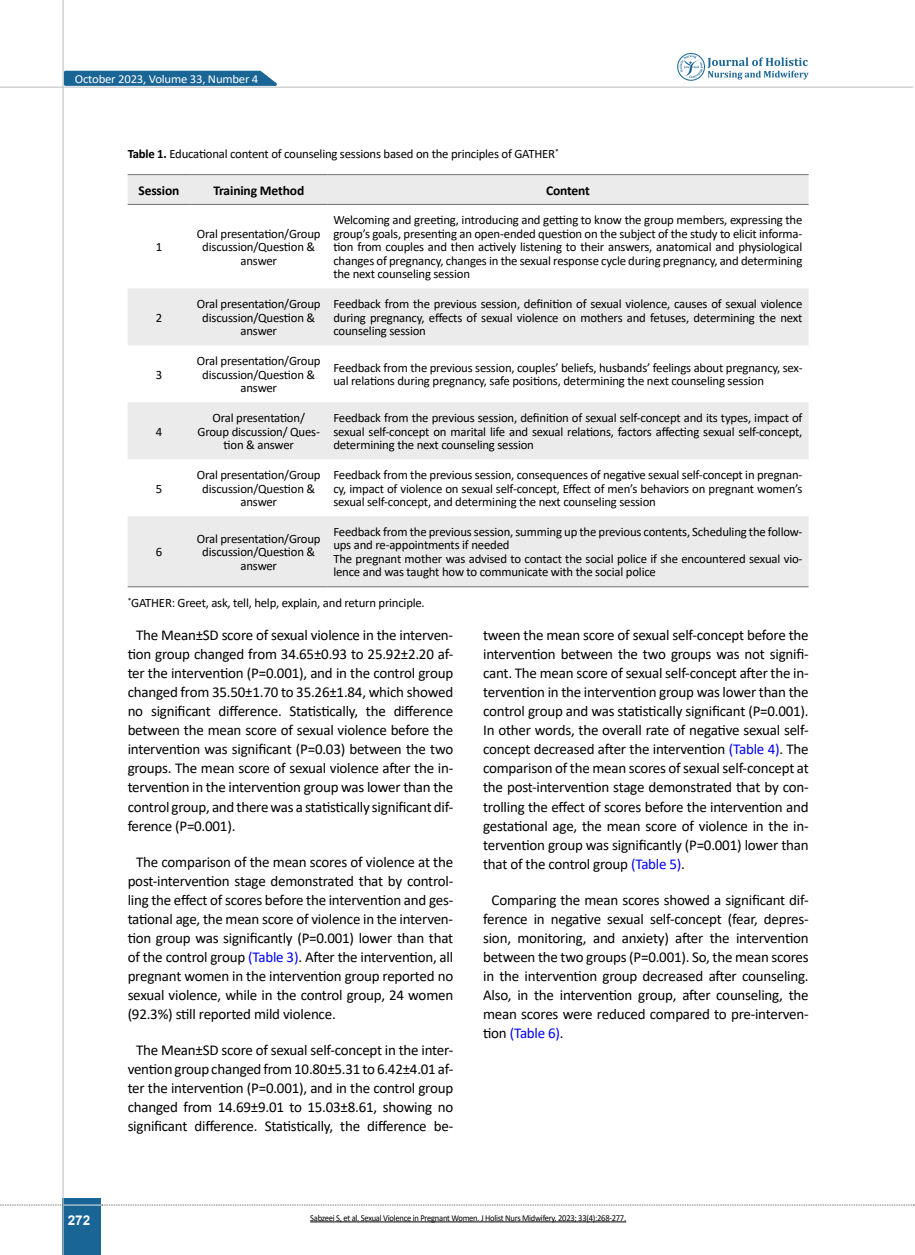
<style>
.page{position:relative;width:915px;height:1255px;background:#fff}
.page>*{position:absolute;margin:0;border:0;box-sizing:border-box;transform-origin:0 0}
.t1{font:15px/19px "Calibri";letter-spacing:-.015em;color:#000;text-align:justify}
.t2{font:700 13.5px "Calibri";letter-spacing:-.01em;color:#000}
.t3{font:700 13.5px "Arial";color:#fff}
.t4{font:12.75px/13.5px "Calibri";letter-spacing:-.015em;color:#000;text-align:center}
.t5{font:12.15px "Calibri";letter-spacing:-.015em;color:#fff;scale:1.05 1}
.t6{font:9px "Calibri";letter-spacing:-.03em;color:#000;scale:.95 1}
.s1{font-weight:700}
.s2{color:#00f}
</style>
<div class="page">
<div style="left:63px;top:1198px;width:38px;height:56px;background:#196596"></div>
<hr style="left:62px;top:0;width:2px;height:1254px;background:#c2c4c6">
<hr style="left:63px;top:1204px;width:38px;height:1px;background:#ebebec">
<svg style="left:0;top:1204px;width:63px;height:1px"></svg>
<svg style="left:102px;top:1204px;width:811px;height:1px"></svg>
<svg style="left:62px;top:69px;width:222px;height:18px;background:#4984ab"></svg>
<svg style="left:677px;top:53px;width:131px;height:28px"></svg>
<hr style="left:0;top:87px;width:913px;height:1px;background:#c2c4c6">
<svg style="left:128px;top:175px;width:680px;height:411px;fill:#ebebec"></svg>
<hr style="left:128px;top:174px;width:62px;height:1px;background:#6d6e71">
<hr style="left:190px;top:174px;width:137px;height:1px;background:#6d6e71">
<hr style="left:327px;top:174px;width:481px;height:1px;background:#6d6e71">
<hr style="left:128px;top:204px;width:62px;height:1px;background:#6d6e71">
<hr style="left:190px;top:204px;width:137px;height:1px;background:#6d6e71">
<hr style="left:327px;top:204px;width:481px;height:1px;background:#6d6e71">
<hr style="left:128px;top:586px;width:62px;height:1px;background:#6d6e71">
<hr style="left:190px;top:586px;width:137px;height:1px;background:#6d6e71">
<hr style="left:327px;top:586px;width:481px;height:1px;background:#6d6e71">
<hr style="left:310px;top:1221px;width:316px;height:1px;background:#000">
<p class="t5" style="left:75px;top:70px;width:176px">October 2023, Volume 33, Number 4</p>
<p class="t4" style="left:128px;top:147px;width:432px"><span class="s1">Table 1.</span> Educational content of counseling sessions based on the principles of GATHER<sup>*</sup></p>
<p class="t2" style="left:138px;top:180px;width:42px">Session</p>
<p class="t2" style="left:213px;top:180px;width:92px">Training Method</p>
<p class="t2" style="left:546px;top:180px;width:45px">Content</p>
<p class="t4" style="left:156px;top:240px;width:8px">1</p>
<p class="t4" style="left:156px;top:310px;width:8px">2</p>
<p class="t4" style="left:156px;top:367px;width:8px">3</p>
<p class="t4" style="left:156px;top:424px;width:8px">4</p>
<p class="t4" style="left:156px;top:481px;width:8px">5</p>
<p class="t4" style="left:197px;top:226px;width:125px">Oral presentation/Group discussion/Question &amp; answer</p>
<p class="t4" style="left:333px;top:213px;width:470px;text-align:justify">Welcoming and greeting, introducing and getting to know the group members, expressing the group’s goals, presenting an open-ended question on the subject of the study to elicit informa&shy;tion from couples and then actively listening to their answers, anatomical and physiological changes of pregnancy, changes in the sexual response cycle during pregnancy, and determining the next counseling session</p>
<p class="t4" style="left:197px;top:297px;width:125px">Oral presentation/Group discussion/Question &amp; answer</p>
<p class="t4" style="left:333px;top:297px;width:470px;text-align:justify">Feedback from the previous session, definition of sexual violence, causes of sexual violence during pregnancy, effects of sexual violence on mothers and fetuses, determining the next counseling session</p>
<p class="t4" style="left:197px;top:354px;width:125px">Oral presentation/Group discussion/Question &amp; answer</p>
<p class="t4" style="left:333px;top:360px;width:470px;text-align:left">Feedback from the previous session, couples’ beliefs, husbands’ feelings about pregnancy, sex&shy;ual relations during pregnancy, safe positions, determining the next counseling session</p>
<p class="t4" style="left:197px;top:411px;width:124px">Oral presentation/<br>Group discussion/ Ques&shy;tion &amp; answer</p>
<p class="t4" style="left:333px;top:411px;width:470px;text-align:justify">Feedback from the previous session, definition of sexual self-concept and its types, impact of sexual self-concept on marital life and sexual relations, factors affecting sexual self-concept, determining the next counseling session</p>
<p class="t4" style="left:197px;top:468px;width:125px">Oral presentation/Group discussion/Question &amp; answer</p>
<p class="t4" style="left:333px;top:468px;width:470px;text-align:justify">Feedback from the previous session, consequences of negative sexual self-concept in pregnan&shy;cy, impact of violence on sexual self-concept, Effect of men’s behaviors on pregnant women’s sexual self-concept, and determining the next counseling session</p>
<p class="t4" style="left:197px;top:531px;width:125px">Oral presentation/Group discussion/Question &amp; answer</p>
<p class="t4" style="left:333px;top:524px;width:470px;text-align:left">Feedback from the previous session, summing up the previous contents, Scheduling the follow&shy;ups and re-appointments if needed<br>The pregnant mother was advised to contact the social police if she encountered sexual vio&shy;lence and was taught how to communicate with the social police</p>
<p class="t4" style="left:128px;top:596px;width:298px"><sup>*</sup>GATHER: Greet, ask, tell, help, explain, and return principle.</p>
<p class="t4" style="left:156px;top:545px;width:8px">6</p>
<p class="t3" style="left:68px;top:1210px;width:24px">272</p>
<p class="t1" style="left:128px;top:625px;width:327px;text-indent:9px">The Mean±SD score of sexual violence in the interven&shy;tion group changed from 34.65±0.93 to 25.92±2.20 af&shy;ter the intervention (P=0.001), and in the control group changed from 35.50±1.70 to 35.26±1.84, which showed no significant difference. Statistically, the difference between the mean score of sexual violence before the intervention was significant (P=0.03) between the two groups. The mean score of sexual violence after the in&shy;tervention in the intervention group was lower than the control group, and there was a statistically significant dif&shy;ference (P=0.001).</p>
<p class="t1" style="left:128px;top:851px;width:327px;text-indent:9px">The comparison of the mean scores of violence at the post-intervention stage demonstrated that by control&shy;ling the effect of scores before the intervention and ges&shy;tational age, the mean score of violence in the interven&shy;tion group was significantly (P=0.001) lower than that of the control group <span class="s2">(Table 3)</span>. After the intervention, all pregnant women in the intervention group reported no sexual violence, while in the control group, 24 women (92.3%) still reported mild violence.</p>
<p class="t1" style="left:128px;top:1040px;width:327px;text-align:center">The Mean±SD score of sexual self-concept in the inter&shy;vention group changed from 10.80±5.31 to 6.42±4.01 af&shy;ter the intervention (P=0.001), and in the control group changed from 14.69±9.01 to 15.03±8.61, showing no significant difference. Statistically, the difference be-</p>
<p class="t1" style="left:483px;top:625px;width:327px">tween the mean score of sexual self-concept before the intervention between the two groups was not signifi&shy;cant. The mean score of sexual self-concept after the in&shy;tervention in the intervention group was lower than the control group and was statistically significant (P=0.001).<br>In other words, the overall rate of negative sexual self&shy;concept decreased after the intervention <span class="s2">(Table 4)</span>. The comparison of the mean scores of sexual self-concept at the post-intervention stage demonstrated that by con&shy;trolling the effect of scores before the intervention and gestational age, the mean score of violence in the in&shy;tervention group was significantly (P=0.001) lower than that of the control group <span class="s2">(Table 5)</span>.</p>
<p class="t1" style="left:483px;top:889px;width:327px;text-indent:9px">Comparing the mean scores showed a significant dif&shy;ference in negative sexual self-concept (fear, depres&shy;sion, monitoring, and anxiety) after the intervention between the two groups (P=0.001). So, the mean scores in the intervention group decreased after counseling.<br>Also, in the intervention group, after counseling, the mean scores were reduced compared to pre-interven&shy;tion <span class="s2">(Table 6)</span>.</p>
<p class="t6" style="left:310px;top:1211px;width:334px">Sabzeei S, et al. Sexual Violence in Pregnant Women. J Holist Nurs Midwifery. 2023; 33(4):268-277.</p>
</div>
